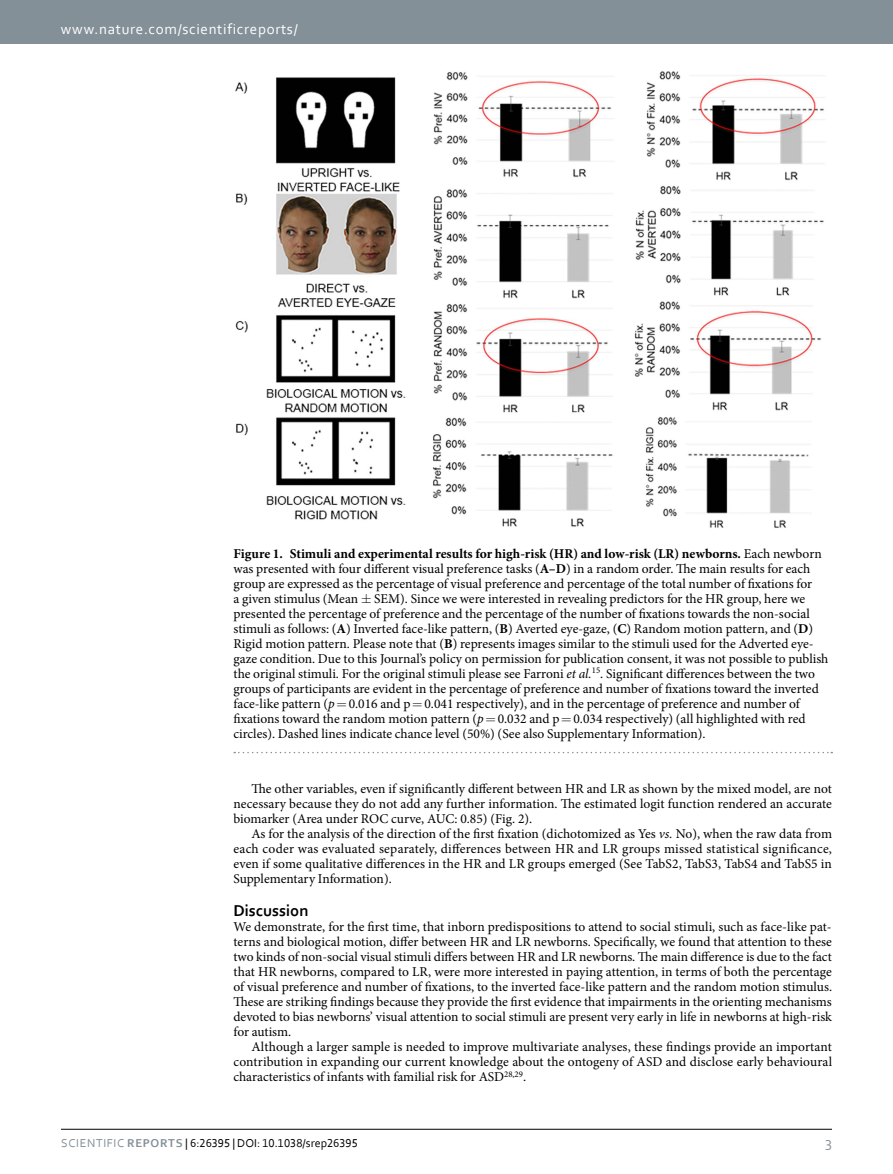
<style>
.page{position:relative;width:893px;height:1174px;background:#fff}
.page>*{position:absolute;margin:0;border:0;box-sizing:border-box;transform-origin:0 0}
.t1{font:700 16.5px "Corbel";color:#000}
.t2{font:15px "Corbel";letter-spacing:.045em;color:#fff}
.t3{font:15px "Corbel";color:#839097}
.t4{font:13.5px/15px "Minion Pro";color:#000;text-align:justify}
.t5{font:12px "Corbel";color:#000}
.s1{font-weight:700}
.s2{font-style:italic}
.s3{color:#839097}
.s4{font-weight:700;color:#839097}
</style>
<div class="page">
<div style="left:0;top:0;width:893px;height:43px;background:#839097"></div>
<hr style="left:61px;top:1129px;width:771px;height:1px;background:#000">
<img style="left:235px;top:71px;width:590px;height:457px">
<svg style="left:234px;top:752px;width:598px;height:1px"></svg>
<p class="t2" style="left:61px;top:19px;width:238px">www.nature.com/scientificreports/</p>
<p class="t4" style="left:233px;top:546px;width:596px;text-align:left"><span class="s1">Figure 1. Stimuli and experimental results for high-risk (HR) and low-risk (LR) newborns.</span> Each newborn was presented with four different visual preference tasks (<span class="s1">A–D</span>) in a random order. The main results for each group are expressed as the percentage of visual preference and percentage of the total number of fixations for<br>a given stimulus (Mean SEM). Since we were interested in revealing predictors for the HR group, here we presented the percentage of preference and the percentage of the number of fixations towards the non-social stimuli as follows: (<span class="s1">A</span>) Inverted face-like pattern, (<span class="s1">B</span>) Averted eye-gaze, (<span class="s1">C</span>) Random motion pattern, and (<span class="s1">D</span>)<br>Rigid motion pattern. Please note that (<span class="s1">B</span>) represents images similar to the stimuli used for the Adverted eye&shy;gaze condition. Due to this Journal’s policy on permission for publication consent, it was not possible to publish the original stimuli. For the original stimuli please see Farroni <span class="s2">et al.</span><sup>15</sup>. Significant differences between the two groups of participants are evident in the percentage of preference and number of fixations toward the inverted face-like pattern (<span class="s2">p</span> 0.016 and p 0.041 respectively), and in the percentage of preference and number of fixations toward the random motion pattern (<span class="s2">p</span> 0.032 and p 0.034 respectively) (all highlighted with red circles). Dashed lines indicate chance level (50%) (See also Supplementary Information).</p>
<p class="t4" style="left:233px;top:781px;width:600px;text-indent:18px">The other variables, even if significantly different between HR and LR as shown by the mixed model, are not necessary because they do not add any further information. The estimated logit function rendered an accurate biomarker (Area under ROC curve, AUC: 0.85) (Fig. 2).</p>
<p class="t4" style="left:233px;top:826px;width:600px;text-indent:18px">As for the analysis of the direction of the first fixation (dichotomized as Yes <span class="s2">vs.</span> No), when the raw data from each coder was evaluated separately, differences between HR and LR groups missed statistical significance, even if some qualitative differences in the HR and LR groups emerged (See TabS2, TabS3, TabS4 and TabS5 in Supplementary Information).</p>
<p class="t1" style="left:233px;top:900px;width:77px">Discussion</p>
<p class="t4" style="left:233px;top:919px;width:600px">We demonstrate, for the first time, that inborn predispositions to attend to social stimuli, such as face-like pat&shy;terns and biological motion, differ between HR and LR newborns. Specifically, we found that attention to these two kinds of non-social visual stimuli differs between HR and LR newborns. The main difference is due to the fact that HR newborns, compared to LR, were more interested in paying attention, in terms of both the percentage of visual preference and number of fixations, to the inverted face-like pattern and the random motion stimulus.<br>These are striking findings because they provide the first evidence that impairments in the orienting mechanisms devoted to bias newborns’ visual attention to social stimuli are present very early in life in newborns at high-risk for autism.</p>
<p class="t4" style="left:233px;top:1039px;width:600px;text-indent:18px">Although a larger sample is needed to improve multivariate analyses, these findings provide an important contribution in expanding our current knowledge about the ontogeny of ASD and disclose early behavioural characteristics of infants with familial risk for ASD<sup>28,29</sup>.</p>
<p class="t5" style="left:61px;top:1135px;width:298px"><span class="s3">Scientific</span> <span class="s4">Reports</span> | 6:26395 | DOI: 10.1038/srep26395</p>
<p class="t3" style="left:825px;top:1132px;width:8px">3</p>
</div>
